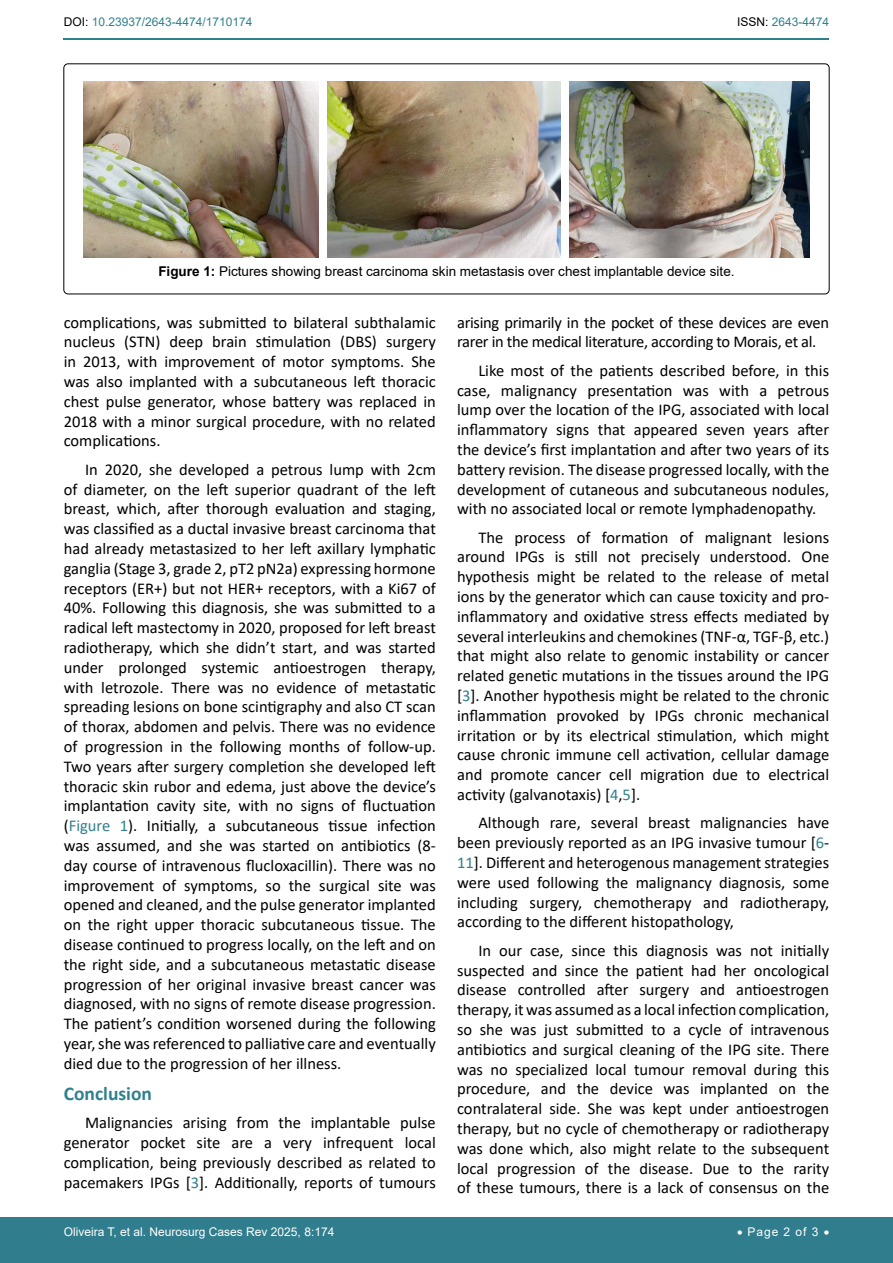
<style>
.page{position:relative;width:893px;height:1263px;background:#fff}
.page>*{position:absolute;margin:0;border:0;box-sizing:border-box;transform-origin:0 0}
.t1{font:700 19.5px "Calibri";color:#30808d}
.t2{font:16.5px/19.8px "Calibri";color:#000;text-align:justify}
.t3{font:16.5px/19.8px "Calibri";letter-spacing:-.02em;color:#000}
.t4{font:13.5px "Arial";color:#000}
.t5{font:12px "Arial";color:#fff}
.t6{font:12px "Arial";color:#30808d}
.s1{color:#000}
.s2{font-weight:700}
.s3{color:#30808d}
</style>
<div class="page">
<div style="left:0;top:1217px;width:893px;height:46px;background:#307d8d"></div>
<hr style="left:64px;top:38px;width:765px;height:2px;background:#30808d">
<div style="left:64px;top:64px;width:765px;height:230px;border:1px solid #000;border-radius:4px"></div>
<img style="left:83px;top:81px;width:236px;height:177px">
<img style="left:328px;top:81px;width:233px;height:177px">
<img style="left:570px;top:81px;width:240px;height:177px">
<p class="t6" style="left:64px;top:14px;width:190px"><span class="s1">DOI:</span> 10.23937/2643-4474/1710174</p>
<p class="t6" style="left:737px;top:14px;width:94px"><span class="s1">ISSN:</span> 2643-4474</p>
<p class="t4" style="left:158px;top:262px;width:578px"><span class="s2">Figure 1:</span> Pictures showing breast carcinoma skin metastasis over chest implantable device site.</p>
<p class="t2" style="left:64px;top:312px;width:374px">complications, was submitted to bilateral subthalamic nucleus (STN) deep brain stimulation (DBS) surgery in 2013, with improvement of motor symptoms. She was also implanted with a subcutaneous left thoracic chest pulse generator, whose battery was replaced in 2018 with a minor surgical procedure, with no related complications.</p>
<p class="t2" style="left:64px;top:459px;width:374px;text-indent:21px">In 2020, she developed a petrous lump with 2cm of diameter, on the left superior quadrant of the left breast, which, after thorough evaluation and staging, was classified as a ductal invasive breast carcinoma that had already metastasized to her left axillary lymphatic ganglia (Stage 3, grade 2, pT2 pN2a) expressing hormone receptors (ER+) but not HER+ receptors, with a Ki67 of 40%. Following this diagnosis, she was submitted to a radical left mastectomy in 2020, proposed for left breast radiotherapy, which she didn’t start, and was started under prolonged systemic antioestrogen therapy, with letrozole. There was no evidence of metastatic spreading lesions on bone scintigraphy and also CT scan of thorax, abdomen and pelvis. There was no evidence of progression in the following months of follow-up.<br>Two years after surgery completion she developed left thoracic skin rubor and edema, just above the device’s implantation cavity site, with no signs of fluctuation (<span class="s3">Figure 1</span>). Initially, a subcutaneous tissue infection was assumed, and she was started on antibiotics (8- day course of intravenous flucloxacillin). There was no improvement of symptoms, so the surgical site was opened and cleaned, and the pulse generator implanted on the right upper thoracic subcutaneous tissue. The disease continued to progress locally, on the left and on the right side, and a subcutaneous metastatic disease progression of her original invasive breast cancer was diagnosed, with no signs of remote disease progression.<br>The patient’s condition worsened during the following year, she was referenced to palliative care and eventually died due to the progression of her illness.</p>
<p class="t1" style="left:64px;top:1079px;width:90px">Conclusion</p>
<p class="t2" style="left:64px;top:1112px;width:374px;text-indent:21px">Malignancies arising from the implantable pulse generator pocket site are a very infrequent local complication, being previously described as related to pacemakers IPGs [<span class="s3">3</span>]. Additionally, reports of tumours</p>
<p class="t3" style="left:457px;top:312px;width:373px">arising primarily in the pocket of these devices are even rarer in the medical literature, according to Morais, et al.</p>
<p class="t2" style="left:457px;top:360px;width:374px;text-indent:21px">Like most of the patients described before, in this case, malignancy presentation was with a petrous lump over the location of the IPG, associated with local inflammatory signs that appeared seven years after the device’s first implantation and after two years of its battery revision. The disease progressed locally, with the development of cutaneous and subcutaneous nodules, with no associated local or remote lymphadenopathy.</p>
<p class="t2" style="left:457px;top:527px;width:374px;text-indent:21px">The process of formation of malignant lesions around IPGs is still not precisely understood. One hypothesis might be related to the release of metal ions by the generator which can cause toxicity and pro&shy;inflammatory and oxidative stress effects mediated by several interleukins and chemokines (TNF-α, TGF-β, etc.) that might also relate to genomic instability or cancer related genetic mutations in the tissues around the IPG [<span class="s3">3</span>]. Another hypothesis might be related to the chronic inflammation provoked by IPGs chronic mechanical irritation or by its electrical stimulation, which might cause chronic immune cell activation, cellular damage and promote cancer cell migration due to electrical activity (galvanotaxis) [<span class="s3">4</span>,<span class="s3">5</span>].</p>
<p class="t2" style="left:457px;top:812px;width:374px;text-indent:21px">Although rare, several breast malignancies have been previously reported as an IPG invasive tumour [<span class="s3">6</span>- <span class="s3">11</span>]. Different and heterogenous management strategies were used following the malignancy diagnosis, some including surgery, chemotherapy and radiotherapy, according to the different histopathology,</p>
<p class="t2" style="left:457px;top:940px;width:374px;text-indent:21px">In our case, since this diagnosis was not initially suspected and since the patient had her oncological disease controlled after surgery and antioestrogen therapy, it was assumed as a local infection complication, so she was just submitted to a cycle of intravenous antibiotics and surgical cleaning of the IPG site. There was no specialized local tumour removal during this procedure, and the device was implanted on the contralateral side. She was kept under antioestrogen therapy, but no cycle of chemotherapy or radiotherapy was done which, also might relate to the subsequent local progression of the disease. Due to the rarity of these tumours, there is a lack of consensus on the</p>
<p class="t5" style="left:64px;top:1223px;width:272px">Oliveira T, et al. Neurosurg Cases Rev 2025, 8:174</p>
<p class="t5" style="left:737px;top:1223px;width:94px">• Page 2 of 3 •</p>
</div>
